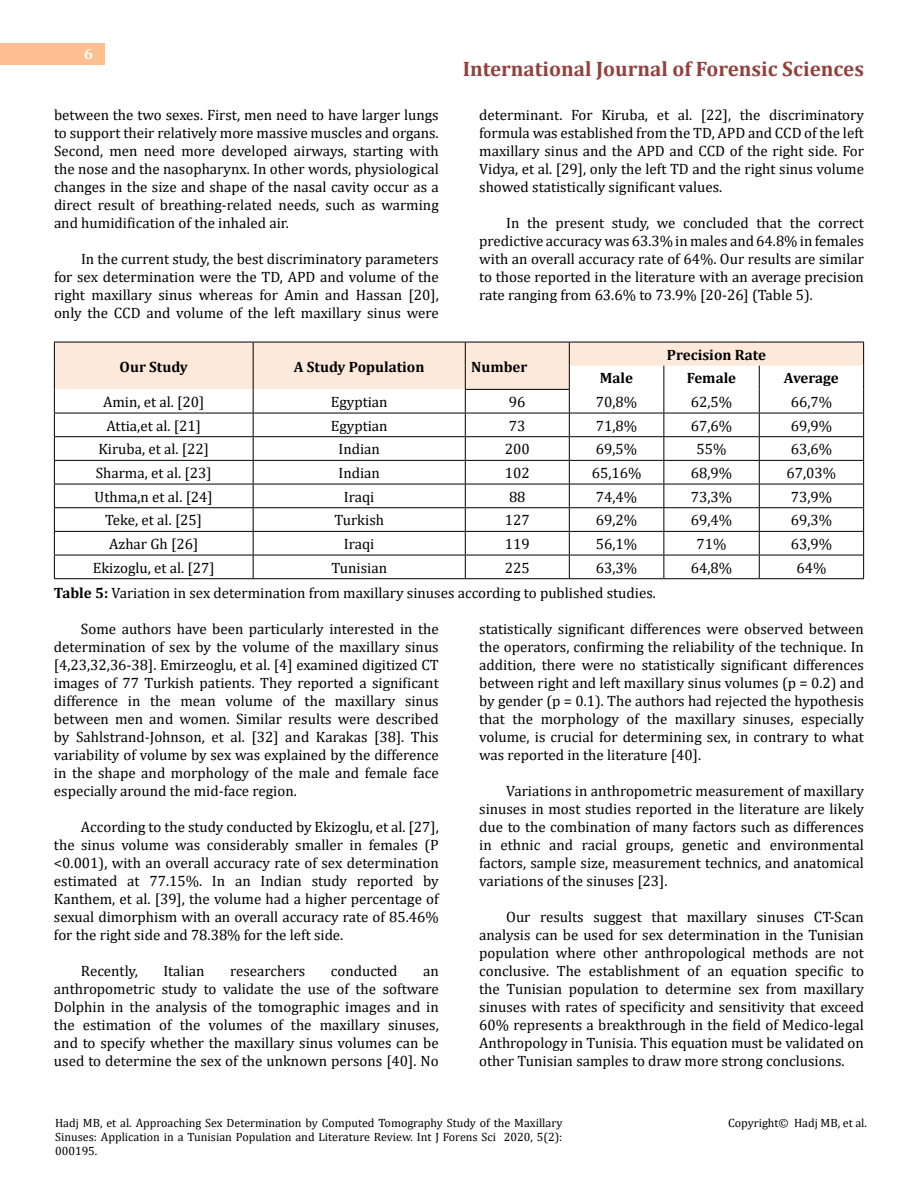
<style>
.page{position:relative;width:918px;height:1188px;background:#fff}
.page>*{position:absolute;margin:0;border:0;box-sizing:border-box;transform-origin:0 0}
.t1{font:700 21px "Cambria";color:#953f3c}
.t2{font:15px/18px "Cambria";color:#000;text-align:justify}
.t3{font:700 15px "Cambria";color:#000}
.t4{font:700 15px "Cambria";color:#fff}
.t5{font:12px/14.4px "Cambria";color:#000;text-align:justify}
.s1{font-weight:700}
</style>
<div class="page">
<div style="left:0;top:43px;width:105px;height:21px;background:#ffbf91"></div>
<hr style="left:54px;top:578px;width:199px;height:1px;background:#000">
<hr style="left:253px;top:578px;width:212px;height:1px;background:#000">
<hr style="left:465px;top:578px;width:104px;height:1px;background:#000">
<hr style="left:569px;top:578px;width:95px;height:1px;background:#000">
<hr style="left:664px;top:578px;width:95px;height:1px;background:#000">
<hr style="left:759px;top:578px;width:105px;height:1px;background:#000">
<svg style="left:54px;top:342px;width:810px;height:236px"></svg>
<p class="t4" style="left:84px;top:44px;width:10px">6</p>
<p class="t2" style="left:54px;top:105px;width:386px">between the two sexes. First, men need to have larger lungs to support their relatively more massive muscles and organs.<br>Second, men need more developed airways, starting with the nose and the nasopharynx. In other words, physiological changes in the size and shape of the nasal cavity occur as a direct result of breathing-related needs, such as warming and humidification of the inhaled air.</p>
<p class="t2" style="left:54px;top:249px;width:386px;text-indent:27px">In the current study, the best discriminatory parameters for sex determination were the TD, APD and volume of the right maxillary sinus whereas for Amin and Hassan [20], only the CCD and volume of the left maxillary sinus were</p>
<h1 class="t1" style="left:463px;top:54px;width:403px">International Journal of Forensic Sciences</h1>
<p class="t2" style="left:479px;top:105px;width:386px">determinant. For Kiruba, et al. [22], the discriminatory formula was established from the TD, APD and CCD of the left maxillary sinus and the APD and CCD of the right side. For Vidya, et al. [29], only the left TD and the right sinus volume showed statistically significant values.</p>
<p class="t2" style="left:479px;top:213px;width:386px;text-indent:27px">In the present study, we concluded that the correct predictive accuracy was 63.3% in males and 64.8% in females with an overall accuracy rate of 64%. Our results are similar to those reported in the literature with an average precision rate ranging from 63.6% to 73.9% [20-26] (Table 5).</p>
<p class="t3" style="left:120px;top:356px;width:70px">Our Study</p>
<p class="t3" style="left:294px;top:356px;width:132px">A Study Population</p>
<p class="t3" style="left:471px;top:356px;width:58px">Number</p>
<p class="t3" style="left:667px;top:344px;width:101px">Precision Rate</p>
<p class="t3" style="left:600px;top:368px;width:35px">Male</p>
<p class="t3" style="left:687px;top:368px;width:51px">Female</p>
<p class="t3" style="left:784px;top:368px;width:57px">Average</p>
<p class="t2" style="left:103px;top:393px;width:103px">Amin, et al. [20]</p>
<p class="t2" style="left:331px;top:393px;width:58px">Egyptian</p>
<p class="t2" style="left:509px;top:393px;width:18px">96</p>
<p class="t2" style="left:596px;top:393px;width:43px">70,8%</p>
<p class="t2" style="left:691px;top:393px;width:43px">62,5%</p>
<p class="t2" style="left:791px;top:393px;width:43px">66,7%</p>
<p class="t2" style="left:107px;top:417px;width:96px">Attia,et al. [21]</p>
<p class="t2" style="left:331px;top:417px;width:58px">Egyptian</p>
<p class="t2" style="left:509px;top:417px;width:18px">73</p>
<p class="t2" style="left:596px;top:417px;width:43px">71,8%</p>
<p class="t2" style="left:691px;top:417px;width:43px">67,6%</p>
<p class="t2" style="left:791px;top:417px;width:43px">69,9%</p>
<p class="t2" style="left:98px;top:440px;width:112px">Kiruba, et al. [22]</p>
<p class="t2" style="left:338px;top:440px;width:43px">Indian</p>
<p class="t2" style="left:505px;top:440px;width:26px">200</p>
<p class="t2" style="left:596px;top:440px;width:43px">69,5%</p>
<p class="t2" style="left:697px;top:440px;width:31px">55%</p>
<p class="t2" style="left:791px;top:440px;width:43px">63,6%</p>
<p class="t2" style="left:96px;top:464px;width:117px">Sharma, et al. [23]</p>
<p class="t2" style="left:338px;top:464px;width:43px">Indian</p>
<p class="t2" style="left:505px;top:464px;width:26px">102</p>
<p class="t2" style="left:592px;top:464px;width:51px">65,16%</p>
<p class="t2" style="left:691px;top:464px;width:43px">68,9%</p>
<p class="t2" style="left:787px;top:464px;width:51px">67,03%</p>
<p class="t2" style="left:95px;top:488px;width:120px">Uthma,n et al. [24]</p>
<p class="t2" style="left:344px;top:488px;width:32px">Iraqi</p>
<p class="t2" style="left:509px;top:488px;width:18px">88</p>
<p class="t2" style="left:596px;top:488px;width:43px">74,4%</p>
<p class="t2" style="left:691px;top:488px;width:43px">73,3%</p>
<p class="t2" style="left:791px;top:488px;width:43px">73,9%</p>
<p class="t2" style="left:105px;top:511px;width:98px">Teke, et al. [25]</p>
<p class="t2" style="left:334px;top:511px;width:51px">Turkish</p>
<p class="t2" style="left:505px;top:511px;width:26px">127</p>
<p class="t2" style="left:596px;top:511px;width:43px">69,2%</p>
<p class="t2" style="left:691px;top:511px;width:43px">69,4%</p>
<p class="t2" style="left:791px;top:511px;width:43px">69,3%</p>
<p class="t2" style="left:109px;top:535px;width:91px">Azhar Gh [26]</p>
<p class="t2" style="left:344px;top:535px;width:32px">Iraqi</p>
<p class="t2" style="left:505px;top:535px;width:26px">119</p>
<p class="t2" style="left:596px;top:535px;width:43px">56,1%</p>
<p class="t2" style="left:697px;top:535px;width:31px">71%</p>
<p class="t2" style="left:791px;top:535px;width:43px">63,9%</p>
<p class="t2" style="left:93px;top:559px;width:124px">Ekizoglu, et al. [27]</p>
<p class="t2" style="left:331px;top:559px;width:57px">Tunisian</p>
<p class="t2" style="left:505px;top:559px;width:26px">225</p>
<p class="t2" style="left:596px;top:559px;width:43px">63,3%</p>
<p class="t2" style="left:691px;top:559px;width:43px">64,8%</p>
<p class="t2" style="left:796px;top:559px;width:31px">64%</p>
<p class="t2" style="left:54px;top:584px;width:603px"><span class="s1">Table 5:</span> Variation in sex determination from maxillary sinuses according to published studies.</p>
<p class="t2" style="left:54px;top:620px;width:386px;text-indent:27px">Some authors have been particularly interested in the determination of sex by the volume of the maxillary sinus [4,23,32,36-38]. Emirzeoglu, et al. [4] examined digitized CT images of 77 Turkish patients. They reported a significant difference in the mean volume of the maxillary sinus between men and women. Similar results were described by Sahlstrand-Johnson, et al. [32] and Karakas [38]. This variability of volume by sex was explained by the difference in the shape and morphology of the male and female face especially around the mid-face region.</p>
<p class="t2" style="left:54px;top:818px;width:386px;text-indent:27px">According to the study conducted by Ekizoglu, et al. [27], the sinus volume was considerably smaller in females (P &lt;0.001), with an overall accuracy rate of sex determination estimated at 77.15%. In an Indian study reported by Kanthem, et al. [39], the volume had a higher percentage of sexual dimorphism with an overall accuracy rate of 85.46% for the right side and 78.38% for the left side.</p>
<p class="t2" style="left:81px;top:962px;width:58px">Recently,</p>
<p class="t2" style="left:163px;top:962px;width:43px">Italian</p>
<p class="t2" style="left:230px;top:962px;width:77px">researchers</p>
<p class="t2" style="left:331px;top:962px;width:68px">conducted</p>
<p class="t2" style="left:479px;top:620px;width:386px">statistically significant differences were observed between the operators, confirming the reliability of the technique. In addition, there were no statistically significant differences between right and left maxillary sinus volumes (p = 0.2) and by gender (p = 0.1). The authors had rejected the hypothesis that the morphology of the maxillary sinuses, especially volume, is crucial for determining sex, in contrary to what was reported in the literature [40].</p>
<p class="t2" style="left:479px;top:782px;width:386px;text-indent:27px">Variations in anthropometric measurement of maxillary sinuses in most studies reported in the literature are likely due to the combination of many factors such as differences in ethnic and racial groups, genetic and environmental factors, sample size, measurement technics, and anatomical variations of the sinuses [23].</p>
<p class="t2" style="left:479px;top:908px;width:386px;text-indent:27px">Our results suggest that maxillary sinuses CT-Scan analysis can be used for sex determination in the Tunisian population where other anthropological methods are not conclusive. The establishment of an equation specific to the Tunisian population to determine sex from maxillary sinuses with rates of specificity and sensitivity that exceed 60% represents a breakthrough in the field of Medico-legal Anthropology in Tunisia. This equation must be validated on other Tunisian samples to draw more strong conclusions.</p>
<p class="t2" style="left:54px;top:962px;width:386px;text-indent:369px">an anthropometric study to validate the use of the software Dolphin in the analysis of the tomographic images and in the estimation of the volumes of the maxillary sinuses, and to specify whether the maxillary sinus volumes can be used to determine the sex of the unknown persons [40]. No</p>
<p class="t5" style="left:55px;top:1115px;width:509px">Hadj MB, et al. Approaching Sex Determination by Computed Tomography Study of the Maxillary Sinuses: Application in a Tunisian Population and Literature Review. Int J Forens Sci 2020, 5(2):<br>000195.</p>
<p class="t5" style="left:728px;top:1115px;width:140px">Copyright© Hadj MB, et al.</p>
</div>
